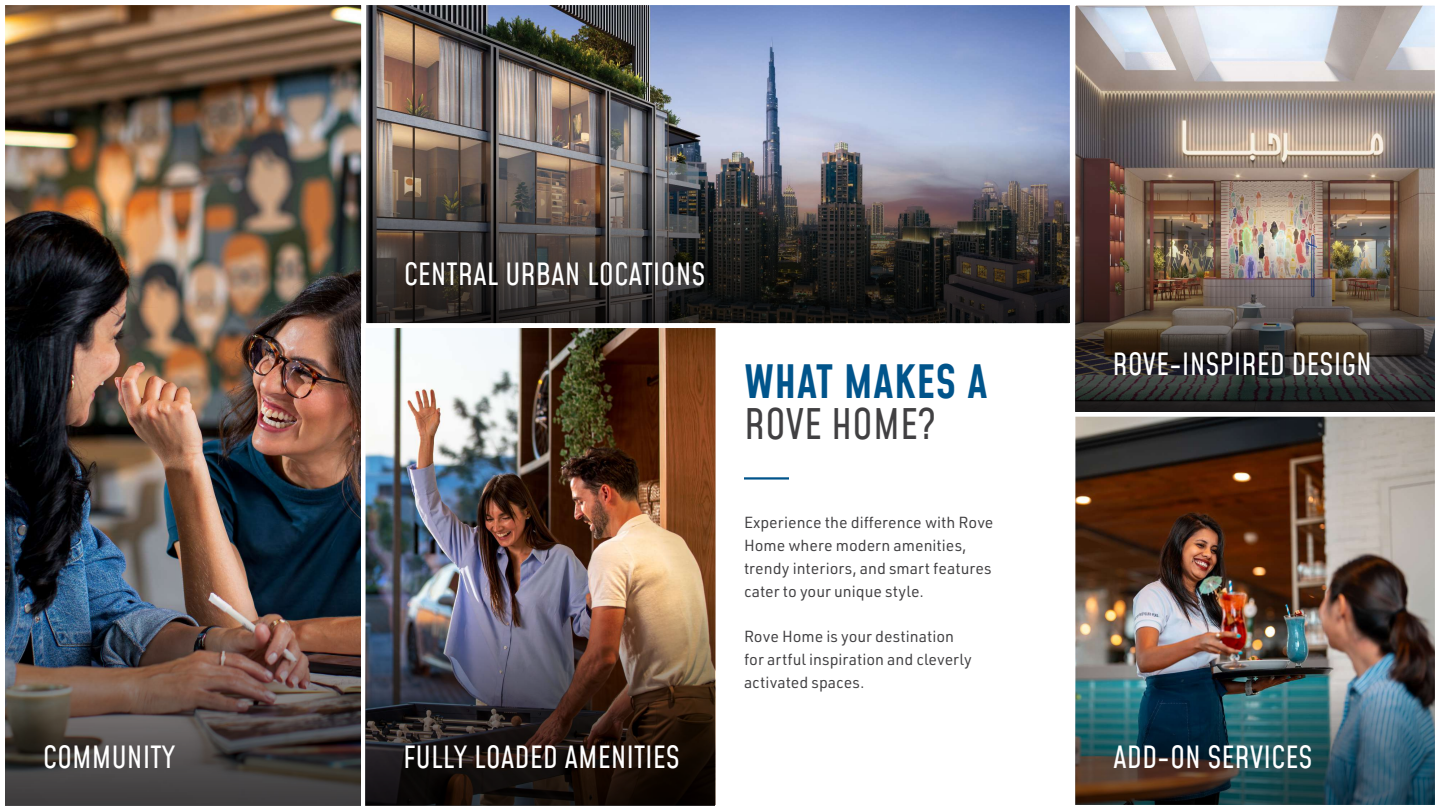
<style>
.page{position:relative;width:1440px;height:810px;background:#fff}
.page>*{position:absolute;margin:0;border:0;box-sizing:border-box;transform-origin:0 0}
.t1{font:500 45px "Mohave";color:#00548b}
.t2{font:41.25px "Mohave";color:#414042}
.t3{font:30px "Mohave";color:#fff}
.t4{font:15.75px/22.8px "URWDIN";color:#414042}
</style>
<div class="page">
<img style="left:1076px;top:417px;width:358px;height:266px">
<div style="left:1070px;top:408px;width:370px;height:402px;border:5px solid #fff"></div>
<img style="left:367px;top:6px;width:702px;height:85px">
<div style="left:361px;top:0;width:714px;height:328px;border:5px solid #fff"></div>
<img style="left:366px;top:91px;width:704px;height:232px">
<img style="left:1076px;top:683px;width:359px;height:122px">
<img style="left:6px;top:6px;width:354px;height:531px">
<div style="left:0;top:0;width:366px;height:810px;border:5px solid #fff"></div>
<img style="left:1076px;top:7px;width:358px;height:178px">
<div style="left:1070px;top:1px;width:370px;height:416px;border:5px solid #fff"></div>
<img style="left:366px;top:329px;width:349px;height:208px">
<div style="left:361px;top:324px;width:359px;height:486px;border:4px solid #fff"></div>
<img style="left:1075px;top:185px;width:360px;height:226px">
<img style="left:366px;top:537px;width:349px;height:268px">
<img style="left:5px;top:537px;width:356px;height:269px">
<hr style="left:744px;top:477px;width:45px;height:3px;background:#00548b">
<h3 class="t3" style="left:404px;top:256px;width:303px">CENTRAL URBAN LOCATIONS</h3>
<h1 class="t1" style="left:744px;top:354px;width:245px">WHAT MAKES A</h1>
<h2 class="t2" style="left:744px;top:399px;width:193px">ROVE HOME?</h2>
<p class="t4" style="left:744px;top:511px;width:251px">Experience the difference with Rove<br>Home where modern amenities, trendy interiors, and smart features cater to your unique style.</p>
<p class="t4" style="left:744px;top:625px;width:229px">Rove Home is your destination for artful inspiration and cleverly activated spaces.</p>
<h3 class="t3" style="left:1112px;top:345px;width:261px">ROVE-INSPIRED DESIGN</h3>
<h3 class="t3" style="left:43px;top:738px;width:134px">COMMUNITY</h3>
<h3 class="t3" style="left:403px;top:738px;width:278px">FULLY LOADED AMENITIES</h3>
<h3 class="t3" style="left:1113px;top:738px;width:201px">ADD-ON SERVICES</h3>
</div>
